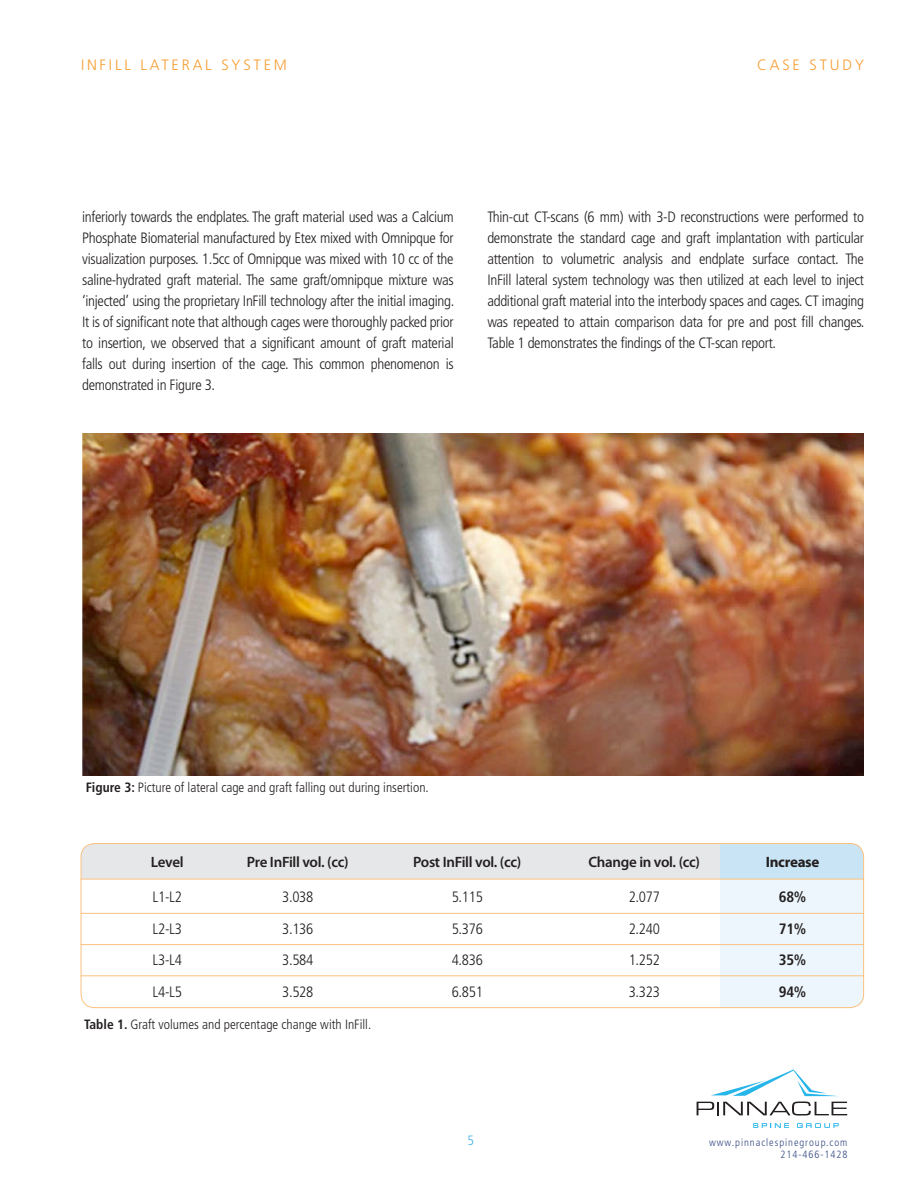
<style>
.page{position:relative;width:918px;height:1188px;background:#fff}
.page>*{position:absolute;margin:0;border:0;box-sizing:border-box;transform-origin:0 0}
.t1{font:300 condensed 15px/21px "Frutiger";letter-spacing:-.02em;color:#231f20;text-align:justify}
.t2{font:600 15px "Myriad Pro";letter-spacing:-.02em;color:#231f20}
.t3{font:300 15px "Frutiger";letter-spacing:.19em;color:#f89d31}
.t4{font:700 condensed 15px "Frutiger";letter-spacing:-.02em;color:#231f20}
.t5{font:700 15px "Myriad Pro";letter-spacing:-.02em;color:#231f20}
.t6{font:300 condensed 13.5px "Frutiger";color:#231f20}
.t7{font:300 condensed 13.5px "Frutiger";color:#3fb4e5}
.t8{font:300 condensed 10.5px "Frutiger";letter-spacing:.09em;color:#374c85}
.s1{font-weight:700}
</style>
<div class="page">
<svg style="left:753px;top:1123px;width:36px;height:5px"></svg>
<svg style="left:797px;top:1123px;width:42px;height:5px"></svg>
<svg style="left:697px;top:1102px;width:150px;height:14px"></svg>
<svg style="left:711px;top:1069px;width:126px;height:27px"></svg>
<img style="left:82px;top:434px;width:782px;height:342px">
<div style="left:81px;top:844px;width:783px;height:35px;background:#e6e7e9"></div>
<div style="left:720px;top:879px;width:144px;height:129px;background:#ecf6fc"></div>
<div style="left:720px;top:844px;width:144px;height:35px;background:#c9e5f5"></div>
<div style="left:81px;top:843px;width:783px;height:165px;border:1px solid #fcc180;border-radius:13px"></div>
<hr style="left:81px;top:879px;width:783px;height:1px;background:#fcc180">
<hr style="left:81px;top:913px;width:783px;height:1px;background:#fcc180">
<hr style="left:81px;top:944px;width:783px;height:1px;background:#fcc180">
<hr style="left:81px;top:975px;width:783px;height:1px;background:#fcc180">
<p class="t3" style="left:81px;top:57px;width:207px">INFILL LATERAL SYSTEM</p>
<p class="t3" style="left:757px;top:57px;width:108px">CASE STUDY</p>
<p class="t1" style="left:82px;top:206px;width:374px">inferiorly towards the endplates. The graft material used was a Calcium Phosphate Biomaterial manufactured by Etex mixed with Omnipque for visualization purposes. 1.5cc of Omnipque was mixed with 10 cc of the saline-hydrated graft material. The same graft/omnipque mixture was ‘injected’ using the proprietary InFill technology after the initial imaging.<br>It is of significant note that although cages were thoroughly packed prior to insertion, we observed that a significant amount of graft material falls out during insertion of the cage. This common phenomenon is demonstrated in Figure 3.</p>
<p class="t1" style="left:487px;top:206px;width:379px">Thin-cut CT-scans (6 mm) with 3-D reconstructions were performed to demonstrate the standard cage and graft implantation with particular attention to volumetric analysis and endplate surface contact. The InFill lateral system technology was then utilized at each level to inject additional graft material into the interbody spaces and cages. CT imaging was repeated to attain comparison data for pre and post fill changes.<br>Table 1 demonstrates the findings of the CT-scan report.</p>
<p class="t6" style="left:86px;top:780px;width:345px"><span class="s1">Figure 3:</span> Picture of lateral cage and graft falling out during insertion.</p>
<p class="t2" style="left:151px;top:854px;width:34px">Level</p>
<p class="t2" style="left:247px;top:854px;width:103px">Pre InFill vol. (cc)</p>
<p class="t2" style="left:413px;top:854px;width:110px">Post InFill vol. (cc)</p>
<p class="t2" style="left:588px;top:854px;width:113px">Change in vol. (cc)</p>
<p class="t5" style="left:766px;top:854px;width:55px">Increase</p>
<p class="t1" style="left:153px;top:887px;width:31px">L1-L2</p>
<p class="t1" style="left:282px;top:887px;width:33px">3.038</p>
<p class="t1" style="left:452px;top:887px;width:33px">5.115</p>
<p class="t1" style="left:629px;top:887px;width:33px">2.077</p>
<p class="t4" style="left:779px;top:888px;width:29px">68%</p>
<p class="t1" style="left:153px;top:918px;width:31px">L2-L3</p>
<p class="t1" style="left:282px;top:918px;width:33px">3.136</p>
<p class="t1" style="left:452px;top:918px;width:33px">5.376</p>
<p class="t1" style="left:629px;top:918px;width:33px">2.240</p>
<p class="t4" style="left:779px;top:920px;width:29px">71%</p>
<p class="t1" style="left:153px;top:950px;width:31px">L3-L4</p>
<p class="t1" style="left:282px;top:950px;width:33px">3.584</p>
<p class="t1" style="left:452px;top:950px;width:33px">4.836</p>
<p class="t1" style="left:629px;top:950px;width:33px">1.252</p>
<p class="t4" style="left:779px;top:951px;width:29px">35%</p>
<p class="t1" style="left:153px;top:981px;width:31px">L4-L5</p>
<p class="t1" style="left:282px;top:981px;width:33px">3.528</p>
<p class="t1" style="left:452px;top:981px;width:33px">6.851</p>
<p class="t1" style="left:629px;top:981px;width:33px">3.323</p>
<p class="t4" style="left:779px;top:983px;width:29px">94%</p>
<p class="t6" style="left:84px;top:1017px;width:289px"><span class="s1">Table 1.</span> Graft volumes and percentage change with InFill.</p>
<p class="t7" style="left:467px;top:1133px;width:8px">5</p>
<p class="t8" style="left:709px;top:1136px;width:140px">www.pinnaclespinegroup.com</p>
<p class="t8" style="left:780px;top:1149px;width:69px">214-466-1428</p>
</div>
